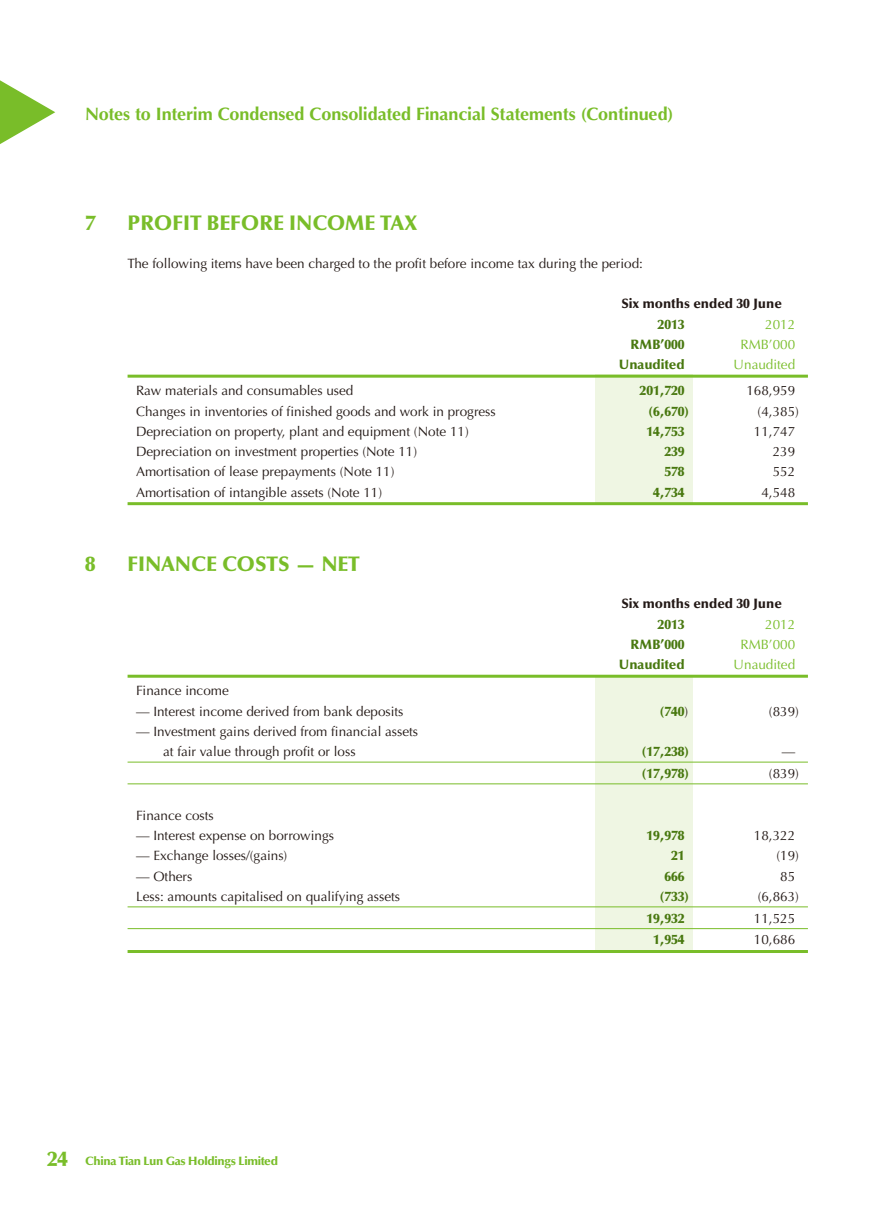
<style>
.page{position:relative;width:893px;height:1212px;background:#fff}
.page>*{position:absolute;margin:0;border:0;box-sizing:border-box;transform-origin:0 0}
.t1{font:900 21px "Optima LT Std";color:#79bd29}
.t2{font:700 18px "Optima LT Std";letter-spacing:-.005em;color:#79bd29}
.t3{font:13.5px/20.2px "Optima LT Std";color:#231916}
.t4{font:900 13.5px "Optima LT Std";color:#48780f}
.t5{font:900 13.5px "Optima LT Std";color:#231916}
.t6{font:13.5px "Optima LT Std";color:#79bd29}
.t7{font:900 12px "Optima LT Std";letter-spacing:-.025em;color:#79bd29}
.s1{font-weight:400;color:#231916}
.s2{font-size:21px}
</style>
<div class="page">
<div style="left:595px;top:676px;width:98px;height:276px;background:#eff6e3"></div>
<div style="left:595px;top:374px;width:98px;height:130px;background:#eff6e3"></div>
<hr style="left:128px;top:375px;width:680px;height:3px;background:#79bd29">
<hr style="left:128px;top:502px;width:680px;height:3px;background:#79bd29">
<hr style="left:128px;top:675px;width:680px;height:3px;background:#79bd29">
<hr style="left:128px;top:762px;width:680px;height:1px;background:#79bd29">
<hr style="left:128px;top:783px;width:680px;height:1px;background:#79bd29">
<hr style="left:128px;top:906px;width:680px;height:1px;background:#79bd29">
<hr style="left:128px;top:928px;width:680px;height:1px;background:#79bd29">
<hr style="left:128px;top:950px;width:680px;height:3px;background:#79bd29">
<svg style="left:0;top:80px;width:55px;height:64px"></svg>
<h2 class="t2" style="left:85px;top:103px;width:590px">Notes to I nterim Condensed Consolidated Financial Statements (Continued)</h2>
<h1 class="t1" style="left:85px;top:211px;width:12px">7</h1>
<h1 class="t1" style="left:128px;top:211px;width:26px">Profit</h1>
<h1 class="t1" style="left:207px;top:211px;width:14px">before</h1>
<h1 class="t1" style="left:289px;top:211px;width:15px">income</h1>
<h1 class="t1" style="left:380px;top:211px;width:14px">tax</h1>
<p class="t3" style="left:128px;top:253px;width:517px">The following items have been charged to the profit before income tax during the period:</p>
<p class="t5" style="left:621px;top:296px;width:162px">Six months ended 30 June</p>
<p class="t4" style="left:658px;top:316px;width:28px">2013</p>
<p class="t6" style="left:765px;top:316px;width:32px">2012</p>
<p class="t4" style="left:631px;top:336px;width:55px">RMB’000</p>
<p class="t6" style="left:740px;top:336px;width:56px">RMB’000</p>
<p class="t4" style="left:619px;top:357px;width:67px">Unaudited</p>
<p class="t6" style="left:734px;top:357px;width:63px">Unaudited</p>
<p class="t3" style="left:136px;top:381px;width:219px">Raw materials and consumables used</p>
<p class="t4" style="left:640px;top:383px;width:46px">201,720</p>
<p class="t3" style="left:746px;top:381px;width:50px">168,959</p>
<p class="t3" style="left:136px;top:401px;width:361px">Changes in inventories of finished goods and work in progress</p>
<p class="t4" style="left:649px;top:403px;width:42px">(6,670)</p>
<p class="t3" style="left:758px;top:401px;width:43px">(4,385)</p>
<p class="t3" style="left:136px;top:421px;width:334px">Depreciation on property, plant and equipment (Note 11)</p>
<p class="t4" style="left:646px;top:423px;width:40px">14,753</p>
<p class="t3" style="left:754px;top:421px;width:43px">11,747</p>
<p class="t3" style="left:136px;top:442px;width:283px">Depreciation on investment properties (Note 11)</p>
<p class="t4" style="left:664px;top:444px;width:22px">239</p>
<p class="t3" style="left:773px;top:442px;width:24px">239</p>
<p class="t3" style="left:136px;top:462px;width:260px">Amortisation of lease prepayments (Note 11)</p>
<p class="t4" style="left:664px;top:464px;width:22px">578</p>
<p class="t3" style="left:773px;top:462px;width:24px">552</p>
<p class="t3" style="left:136px;top:482px;width:248px">Amortisation of intangible assets (Note 11)</p>
<p class="t4" style="left:653px;top:484px;width:33px">4,734</p>
<p class="t3" style="left:761px;top:482px;width:35px">4,548</p>
<h1 class="t1" style="left:85px;top:551px;width:12px">8</h1>
<h1 class="t1" style="left:128px;top:551px;width:25px">Finance</h1>
<h1 class="t1" style="left:222px;top:551px;width:15px">costs</h1>
<h1 class="t1" style="left:295px;top:551px;width:40px">— net</h1>
<p class="t5" style="left:621px;top:596px;width:162px">Six months ended 30 June</p>
<p class="t4" style="left:658px;top:616px;width:28px">2013</p>
<p class="t6" style="left:765px;top:616px;width:32px">2012</p>
<p class="t4" style="left:631px;top:636px;width:55px">RMB’000</p>
<p class="t6" style="left:740px;top:636px;width:56px">RMB’000</p>
<p class="t4" style="left:619px;top:657px;width:67px">Unaudited</p>
<p class="t6" style="left:734px;top:657px;width:63px">Unaudited</p>
<p class="t3" style="left:136px;top:681px;width:94px">Finance income</p>
<p class="t3" style="left:136px;top:701px;width:269px">— Interest income derived from bank deposits</p>
<p class="t4" style="left:660px;top:703px;width:30px">(740<span class="s1">)</span></p>
<p class="t3" style="left:769px;top:701px;width:32px">(839)</p>
<p class="t3" style="left:163px;top:721px;width:257px;text-indent:-27px">— Investment gains derived from financial assets at fair value through profit or loss</p>
<p class="t4" style="left:642px;top:744px;width:49px">(17,238)</p>
<p class="t3" style="left:782px;top:742px;width:15px">—</p>
<p class="t4" style="left:642px;top:765px;width:49px">(17,978)</p>
<p class="t3" style="left:769px;top:763px;width:32px">(839)</p>
<p class="t3" style="left:136px;top:805px;width:79px">Finance costs</p>
<p class="t3" style="left:136px;top:826px;width:199px">— Interest expense on borrowings</p>
<p class="t4" style="left:646px;top:828px;width:40px">19,978</p>
<p class="t3" style="left:754px;top:826px;width:43px">18,322</p>
<p class="t3" style="left:136px;top:846px;width:153px">— Exchange losses/(gains)</p>
<p class="t4" style="left:671px;top:848px;width:15px">21</p>
<p class="t3" style="left:776px;top:846px;width:24px">(19)</p>
<p class="t3" style="left:136px;top:866px;width:58px">— Others</p>
<p class="t4" style="left:664px;top:868px;width:22px">666</p>
<p class="t3" style="left:780px;top:866px;width:17px">85</p>
<p class="t3" style="left:136px;top:886px;width:266px">Less: amounts capitalised on qualifying assets</p>
<p class="t4" style="left:660px;top:888px;width:31px">(733)</p>
<p class="t3" style="left:758px;top:886px;width:43px">(6,863)</p>
<p class="t4" style="left:646px;top:910px;width:40px">19,932</p>
<p class="t3" style="left:754px;top:908px;width:43px">11,525</p>
<p class="t4" style="left:653px;top:932px;width:33px">1,954</p>
<p class="t3" style="left:754px;top:930px;width:43px">10,686</p>
<p class="t7" style="left:47px;top:1154px;width:232px"><span class="s2">24</span> China Tian Lun Gas Holdings Limited</p>
</div>
